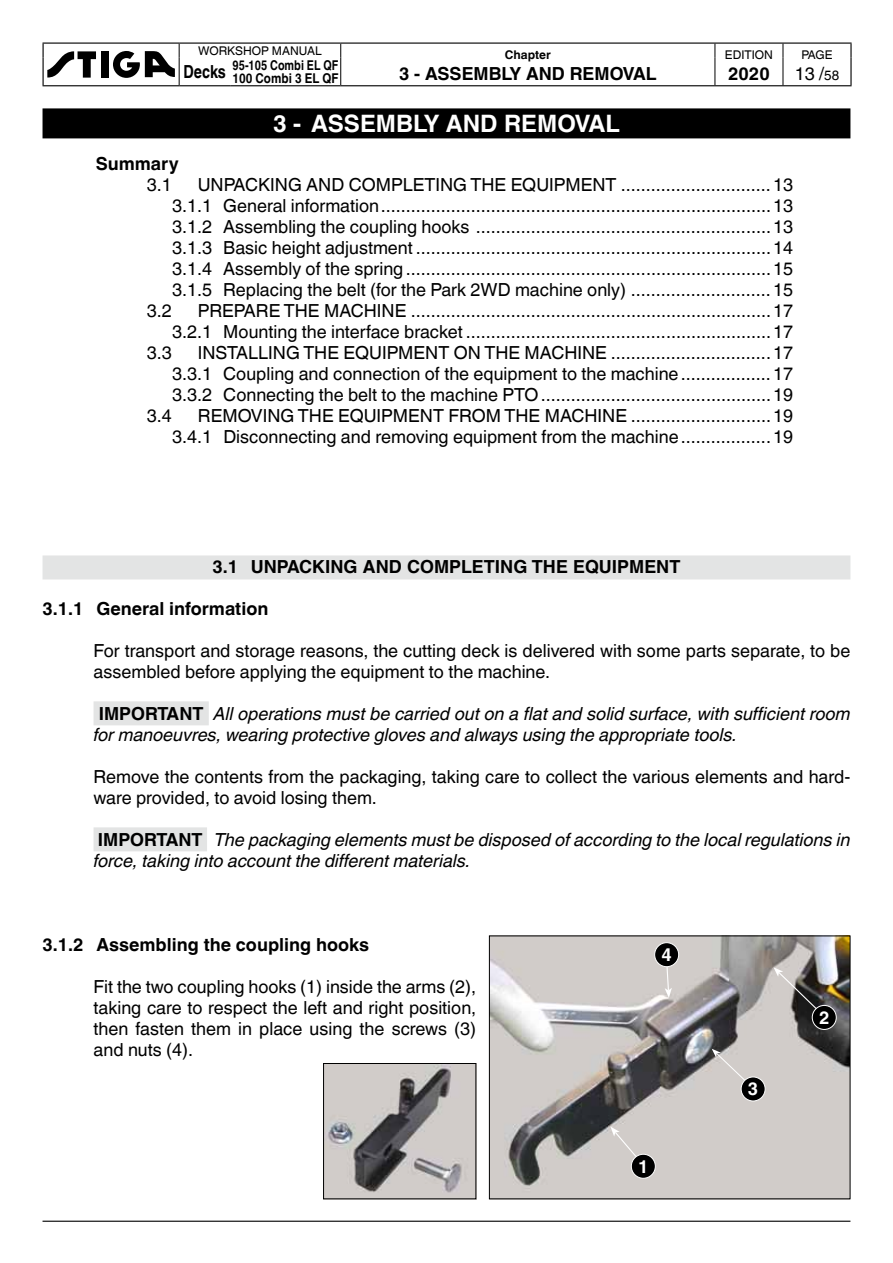
<style>
.page{position:relative;width:893px;height:1263px;background:#fff}
.page>*{position:absolute;margin:0;border:0;box-sizing:border-box;transform-origin:0 0}
.t1{font:700 24px "Helvetica World";color:#fff}
.t2{font:18px/21px "Helvetica World";color:#000;text-align:justify}
.t3{font:italic 18px/21px "Helvetica World";color:#000}
.t4{font:700 18px "Helvetica World";color:#000}
.t5{font:700 18px "Helvetica World";color:#000;scale:.8 1}
.t6{font:700 18px "Helvetica World";color:#fff}
.t7{font:700 13.5px/12.8px "Helvetica World";color:#000;scale:.8 1}
.t8{font:12px "Helvetica World";color:#000}
.t9{font:700 12px "Helvetica World";color:#000}
.s1{font-size:13.5px}
.s2{font-weight:700;font-style:normal}
</style>
<div class="page">
<hr style="left:43px;top:43px;width:136px;height:1px;background:#000">
<hr style="left:43px;top:85px;width:136px;height:1px;background:#000">
<hr style="left:179px;top:43px;width:51px;height:1px;background:#000">
<hr style="left:230px;top:43px;width:111px;height:1px;background:#000">
<hr style="left:341px;top:43px;width:374px;height:1px;background:#000">
<hr style="left:341px;top:85px;width:374px;height:1px;background:#000">
<svg style="left:715px;top:44px;width:1px;height:41px"></svg>
<hr style="left:715px;top:43px;width:68px;height:1px;background:#000">
<hr style="left:715px;top:85px;width:68px;height:1px;background:#000">
<svg style="left:783px;top:44px;width:1px;height:41px"></svg>
<svg style="left:850px;top:44px;width:2px;height:14px"></svg>
<hr style="left:850px;top:58px;width:2px;height:27px;background:#000">
<hr style="left:783px;top:43px;width:69px;height:1px;background:#000">
<hr style="left:783px;top:85px;width:69px;height:1px;background:#000">
<hr style="left:179px;top:85px;width:51px;height:1px;background:#000">
<svg style="left:340px;top:44px;width:1px;height:41px"></svg>
<hr style="left:230px;top:85px;width:111px;height:1px;background:#000">
<div style="left:101px;top:51px;width:7px;height:27px;background:#000"></div>
<svg style="left:43px;top:44px;width:53px;height:41px"></svg>
<svg style="left:113px;top:44px;width:67px;height:41px"></svg>
<hr style="left:43px;top:1221px;width:807px;height:1px;background:#000">
<div style="left:43px;top:108px;width:807px;height:30px;background:#000"></div>
<div style="left:43px;top:555px;width:807px;height:24px;background:#e3e4e4"></div>
<div style="left:94px;top:701px;width:115px;height:24px;background:#e3e4e4"></div>
<div style="left:94px;top:827px;width:113px;height:24px;background:#e3e4e4"></div>
<img style="left:491px;top:937px;width:357px;height:260px">
<div style="left:489px;top:935px;width:361px;height:264px;border:1px solid #000"></div>
<svg style="left:610px;top:1126px;width:36px;height:41px"></svg>
<div style="left:631px;top:1154px;width:24px;height:24px;background:#000;border-radius:50%"></div>
<div style="left:631px;top:1154px;width:25px;height:25px;border:1px solid #fff;border-radius:50%"></div>
<svg style="left:665px;top:966px;width:7px;height:32px"></svg>
<div style="left:655px;top:943px;width:24px;height:24px;background:#000;border-radius:50%"></div>
<div style="left:654px;top:942px;width:25px;height:25px;border:1px solid #fff;border-radius:50%"></div>
<svg style="left:712px;top:1049px;width:43px;height:41px;background:#cec9c7"></svg>
<div style="left:741px;top:1077px;width:24px;height:24px;background:#000;border-radius:50%"></div>
<div style="left:741px;top:1076px;width:24px;height:25px;border:1px solid #fff;border-radius:50%"></div>
<svg style="left:773px;top:967px;width:53px;height:51px;background:#827f7d"></svg>
<div style="left:812px;top:1005px;width:24px;height:24px;background:#000;border-radius:50%"></div>
<div style="left:812px;top:1005px;width:25px;height:25px;border:1px solid #fff;border-radius:50%"></div>
<img style="left:325px;top:1065px;width:149px;height:132px">
<div style="left:323px;top:1063px;width:153px;height:136px;border:1px solid #000"></div>
<p class="t8" style="left:198px;top:44px;width:125px">WORKSHOP MANUAL</p>
<p class="t9" style="left:505px;top:48px;width:47px">Chapter</p>
<p class="t4" style="left:399px;top:63px;width:259px">3 - ASSEMBLY AND REMOVAL</p>
<p class="t8" style="left:725px;top:48px;width:50px">EDITION</p>
<p class="t4" style="left:728px;top:63px;width:43px">2020</p>
<p class="t8" style="left:801px;top:48px;width:33px">PAGE</p>
<p class="t7" style="left:232px;top:59px;width:134px">95-105 Combi EL QF<br>100 Combi 3 EL QF</p>
<h1 class="t1" style="left:273px;top:110px;width:348px">3 - ASSEMBLY AND REMOVAL</h1>
<p class="t5" style="left:183px;top:61px;width:55px">Decks</p>
<p class="t2" style="left:795px;top:63px;width:46px">13 /<span class="s1">58</span></p>
<p class="t4" style="left:96px;top:154px;width:85px">Summary</p>
<p class="t2" style="left:147px;top:175px;width:27px">3.1</p>
<p class="t2" style="left:172px;top:175px;width:622px;text-indent:26px">UNPACKING AND COMPLETING THE EQUIPMENT ..............................13<br>3.1.1 General information..............................................................................13<br>3.1.2 Assembling the coupling hooks ...........................................................13<br>3.1.3 Basic height adjustment .......................................................................14<br>3.1.4 Assembly of the spring.........................................................................15<br>3.1.5 Replacing the belt (for the Park 2WD machine only) ............................15</p>
<p class="t2" style="left:147px;top:301px;width:27px">3.2</p>
<p class="t2" style="left:172px;top:301px;width:622px;text-align:right">PREPARE THE MACHINE ........................................................................17<br>3.2.1 Mounting the interface bracket .............................................................17</p>
<p class="t2" style="left:147px;top:343px;width:27px">3.3</p>
<p class="t2" style="left:172px;top:343px;width:622px;text-indent:26px">INSTALLING THE EQUIPMENT ON THE MACHINE ................................17<br>3.3.1 Coupling and connection of the equipment to the machine..................17<br>3.3.2 Connecting the belt to the machine PTO..............................................19</p>
<p class="t2" style="left:147px;top:406px;width:27px">3.4</p>
<p class="t2" style="left:172px;top:406px;width:622px;text-align:right">REMOVING THE EQUIPMENT FROM THE MACHINE ............................19<br>3.4.1 Disconnecting and removing equipment from the machine..................19</p>
<p class="t4" style="left:213px;top:556px;width:469px">3.1 UNPACKING AND COMPLETING THE EQUIPMENT</p>
<p class="t4" style="left:43px;top:598px;width:227px">3.1.1 General information</p>
<p class="t2" style="left:94px;top:640px;width:758px">For transport and storage reasons, the cutting deck is delivered with some parts separate, to be assembled before applying the equipment to the machine.</p>
<p class="t3" style="left:94px;top:703px;width:758px"><span class="s2">IMPORTANT</span> All operations must be carried out on a flat and solid surface, with sufficient room for manoeuvres, wearing protective gloves and always using the appropriate tools.</p>
<p class="t2" style="left:94px;top:766px;width:758px">Remove the contents from the packaging, taking care to collect the various elements and hard&shy;ware provided, to avoid losing them.</p>
<p class="t3" style="left:94px;top:829px;width:758px"><span class="s2">IMPORTANT</span> The packaging elements must be disposed of according to the local regulations in force, taking into account the different materials.</p>
<p class="t4" style="left:43px;top:934px;width:328px">3.1.2 Assembling the coupling hooks</p>
<p class="t2" style="left:94px;top:976px;width:384px">Fit the two coupling hooks (1) inside the arms (2), taking care to respect the left and right position, then fasten them in place using the screws (3) and nuts (4).</p>
<p class="t6" style="left:661px;top:944px;width:12px">4</p>
<p class="t6" style="left:638px;top:1156px;width:12px">1</p>
<p class="t6" style="left:748px;top:1079px;width:12px">3</p>
<p class="t6" style="left:819px;top:1007px;width:12px">2</p>
</div>
